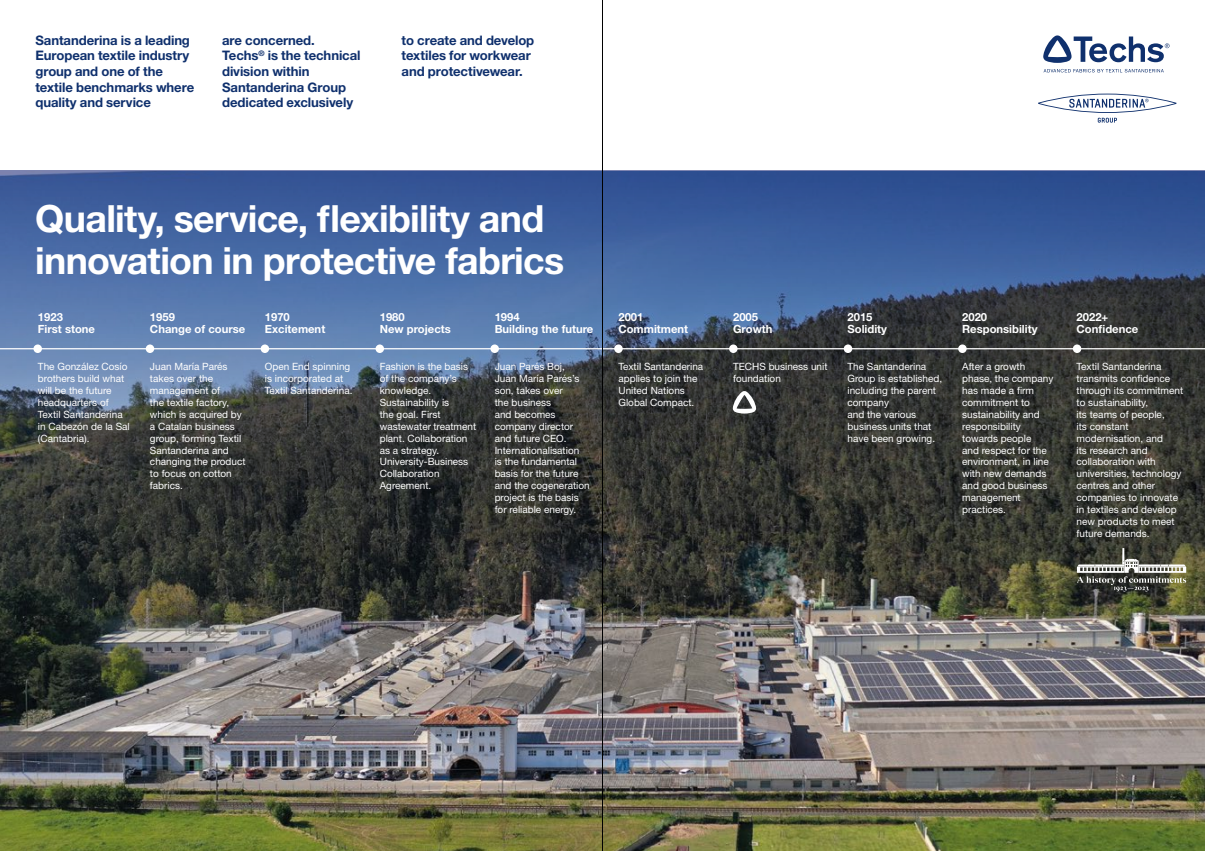
<style>
.page{position:relative;width:1205px;height:851px;background:#fff}
.page>*{position:absolute;margin:0;border:0;box-sizing:border-box;transform-origin:0 0}
.t1{font:700 37.5px/42.5px "Helvetica Neue LT Std";letter-spacing:-.02em;color:#fff}
.t2{font:700 13.12px/15.6px "Helvetica Neue LT Std";letter-spacing:-.005em;color:#0f306d}
.t3{font:700 11.25px/12.5px "Helvetica Neue LT Std";color:#fff}
.t4{font:10px/11.9px "Helvetica Neue LT Std";color:#fff}
</style>
<div class="page">
<img style="left:0;top:572px;width:1205px;height:278px">
<svg style="left:0;top:170px;width:1205px;height:402px;background:#3d4c63"></svg>
<svg style="left:1038px;top:94px;width:138px;height:29px"></svg>
<svg style="left:1043px;top:35px;width:126px;height:37px"></svg>
<hr style="left:0;top:348px;width:1205px;height:1px;background:#fff">
<div style="left:33px;top:344px;width:9px;height:9px;background:#fff;border-radius:50%"></div>
<div style="left:261px;top:344px;width:8px;height:9px;background:#fff;border-radius:50%"></div>
<div style="left:146px;top:344px;width:8px;height:9px;background:#fff;border-radius:50%"></div>
<div style="left:490px;top:344px;width:9px;height:9px;background:#fff;border-radius:50%"></div>
<div style="left:729px;top:344px;width:8px;height:9px;background:#fff;border-radius:50%"></div>
<div style="left:844px;top:344px;width:8px;height:9px;background:#fff;border-radius:50%"></div>
<div style="left:958px;top:344px;width:8px;height:9px;background:#fff;border-radius:50%"></div>
<div style="left:1073px;top:344px;width:8px;height:9px;background:#fff;border-radius:50%"></div>
<div style="left:375px;top:344px;width:9px;height:9px;background:#fff;border-radius:50%"></div>
<div style="left:614px;top:344px;width:9px;height:9px;background:#fff;border-radius:50%"></div>
<svg style="left:733px;top:391px;width:23px;height:22px"></svg>
<svg style="left:1076px;top:548px;width:110px;height:43px;background:#64655a"></svg>
<hr style="left:602px;top:0;width:1px;height:850px;background:#000">
<h2 class="t2" style="left:35px;top:32px;width:160px">Santanderina is a leading<br>European textile industry group and one of the textile benchmarks where quality and service</h2>
<h2 class="t2" style="left:222px;top:32px;width:140px">are concerned.<br>Techs<sup>®</sup> is the technical division within<br>Santanderina Group dedicated exclusively</h2>
<h2 class="t2" style="left:402px;top:32px;width:134px">to create and develop textiles for workwear and protectivewear.</h2>
<h1 class="t1" style="left:35px;top:196px;width:530px">Quality, service, flexibility and innovation in protective fabrics</h1>
<p class="t3" style="left:38px;top:310px;width:59px">1923<br>First stone</p>
<p class="t3" style="left:150px;top:310px;width:97px">1959<br>Change of course</p>
<p class="t3" style="left:265px;top:310px;width:62px">1970<br>Excitement</p>
<p class="t3" style="left:380px;top:310px;width:73px">1980<br>New projects</p>
<p class="t3" style="left:495px;top:310px;width:100px">1994<br>Building the future</p>
<p class="t3" style="left:618px;top:310px;width:71px">2001<br>Commitment</p>
<p class="t3" style="left:733px;top:310px;width:41px">2005<br>Growth</p>
<p class="t3" style="left:847px;top:310px;width:41px">2015<br>Solidity</p>
<p class="t3" style="left:962px;top:310px;width:77px">2020<br>Responsibility</p>
<p class="t3" style="left:1076px;top:310px;width:63px">2022+<br>Confidence</p>
<p class="t4" style="left:38px;top:360px;width:93px">The González Cosío brothers build what will be the future headquarters of<br>Textil Santanderina in Cabezón de la Sal (Cantabria).</p>
<p class="t4" style="left:150px;top:360px;width:97px">Juan María Parés takes over the management of<br>the textile factory, which is acquired by a Catalan business group, forming Textil<br>Santanderina and changing the product to focus on cotton fabrics.</p>
<p class="t4" style="left:265px;top:360px;width:89px">Open End spinning is incorporated at<br>Textil Santanderina.</p>
<p class="t4" style="left:380px;top:360px;width:98px">Fashion is the basis of the company’s knowledge.<br>Sustainability is<br>the goal. First wastewater treatment plant. Collaboration as a strategy.<br>University-Business<br>Collaboration<br>Agreement.</p>
<p class="t4" style="left:495px;top:360px;width:97px">Juan Parés Boj,<br>Juan María Parés’s son, takes over<br>the business<br>and becomes company director and future CEO.<br>Internationalisation<br>is the fundamental basis for the future and the cogeneration project is the basis for reliable energy.</p>
<p class="t4" style="left:618px;top:360px;width:86px">Textil Santanderina applies to join the<br>United Nations<br>Global Compact.</p>
<p class="t4" style="left:733px;top:360px;width:96px">TECHS business unit foundation</p>
<p class="t4" style="left:847px;top:360px;width:96px">The Santanderina<br>Group is established, including the parent company<br>and the various business units that have been growing.</p>
<p class="t4" style="left:962px;top:360px;width:93px">After a growth phase, the company has made a firm commitment to sustainability and responsibility towards people<br>and respect for the environment, in line with new demands and good business management practices.</p>
<p class="t4" style="left:1076px;top:360px;width:108px">Textil Santanderina transmits confidence through its commitment to sustainability,<br>its teams of people,<br>its constant modernisation, and<br>its research and collaboration with universities, technology centres and other companies to innovate in textiles and develop new products to meet future demands.</p>
</div>
